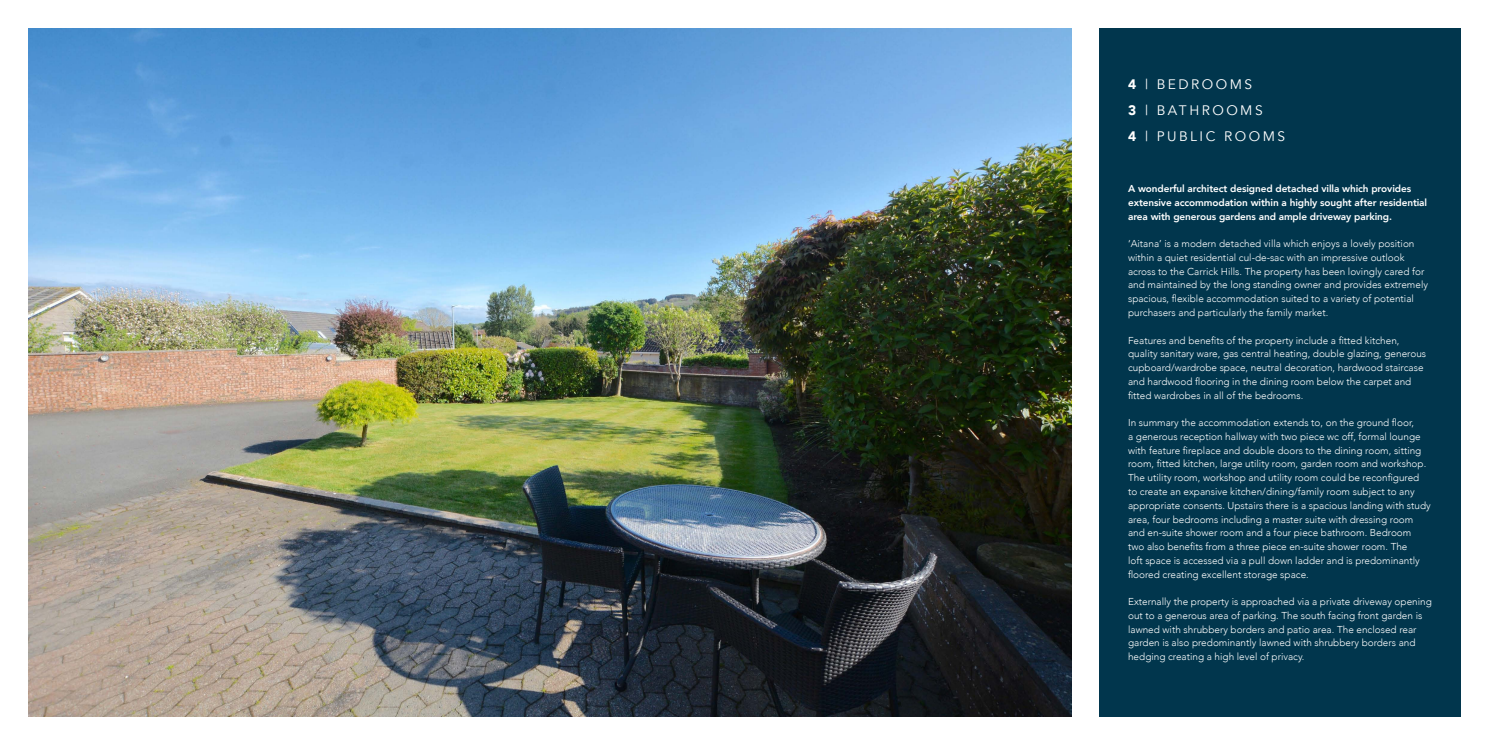
<style>
.page{position:relative;width:1489px;height:745px;background:#fff}
.page>*{position:absolute;margin:0;border:0;box-sizing:border-box;transform-origin:0 0}
.t1{font:13.75px/26.2px "Avenir";letter-spacing:.18em;color:#fff}
.t2{font:300 10px/13.8px "Avenir";color:#fff}
.t3{font:800 10px/13.8px "Avenir";letter-spacing:-.01em;color:#fff}
.s1{font-weight:900}
</style>
<div class="page">
<div style="left:28px;top:28px;width:1432px;height:688px;background:#01364d"></div>
<div style="left:1071px;top:0;width:28px;height:744px;background:#fff"></div>
<img style="left:28px;top:28px;width:1043px;height:688px">
<h1 class="t1" style="left:1127px;top:71px;width:158px"><span class="s1">4</span> | BEDROOMS<br><span class="s1">3</span> | BATHROOMS<br><span class="s1">4</span> | PUBLIC ROOMS</h1>
<p class="t3" style="left:1127px;top:182px;width:300px">A wonderful architect designed detached villa which provides extensive accommodation within a highly sought after residential area with generous gardens and ample driveway parking.</p>
<p class="t2" style="left:1127px;top:237px;width:301px">‘Aitana’ is a modern detached villa which enjoys a lovely position within a quiet residential cul-de-sac with an impressive outlook across to the Carrick Hills. The property has been lovingly cared for and maintained by the long standing owner and provides extremely spacious, flexible accommodation suited to a variety of potential purchasers and particularly the family market.</p>
<p class="t2" style="left:1127px;top:333px;width:299px">Features and benefits of the property include a fitted kitchen, quality sanitary ware, gas central heating, double glazing, generous cupboard/wardrobe space, neutral decoration, hardwood staircase and hardwood flooring in the dining room below the carpet and fitted wardrobes in all of the bedrooms.</p>
<p class="t2" style="left:1127px;top:415px;width:304px">In summary the accommodation extends to, on the ground floor,<br>a generous reception hallway with two piece wc off, formal lounge with feature fireplace and double doors to the dining room, sitting room, fitted kitchen, large utility room, garden room and workshop.<br>The utility room, workshop and utility room could be reconfigured to create an expansive kitchen/dining/family room subject to any appropriate consents. Upstairs there is a spacious landing with study area, four bedrooms including a master suite with dressing room and en-suite shower room and a four piece bathroom. Bedroom<br>two also benefits from a three piece en-suite shower room. The<br>loft space is accessed via a pull down ladder and is predominantly floored creating excellent storage space.</p>
<p class="t2" style="left:1127px;top:594px;width:305px">Externally the property is approached via a private driveway opening out to a generous area of parking. The south facing front garden is lawned with shrubbery borders and patio area. The enclosed rear garden is also predominantly lawned with shrubbery borders and hedging creating a high level of privacy.</p>
</div>
